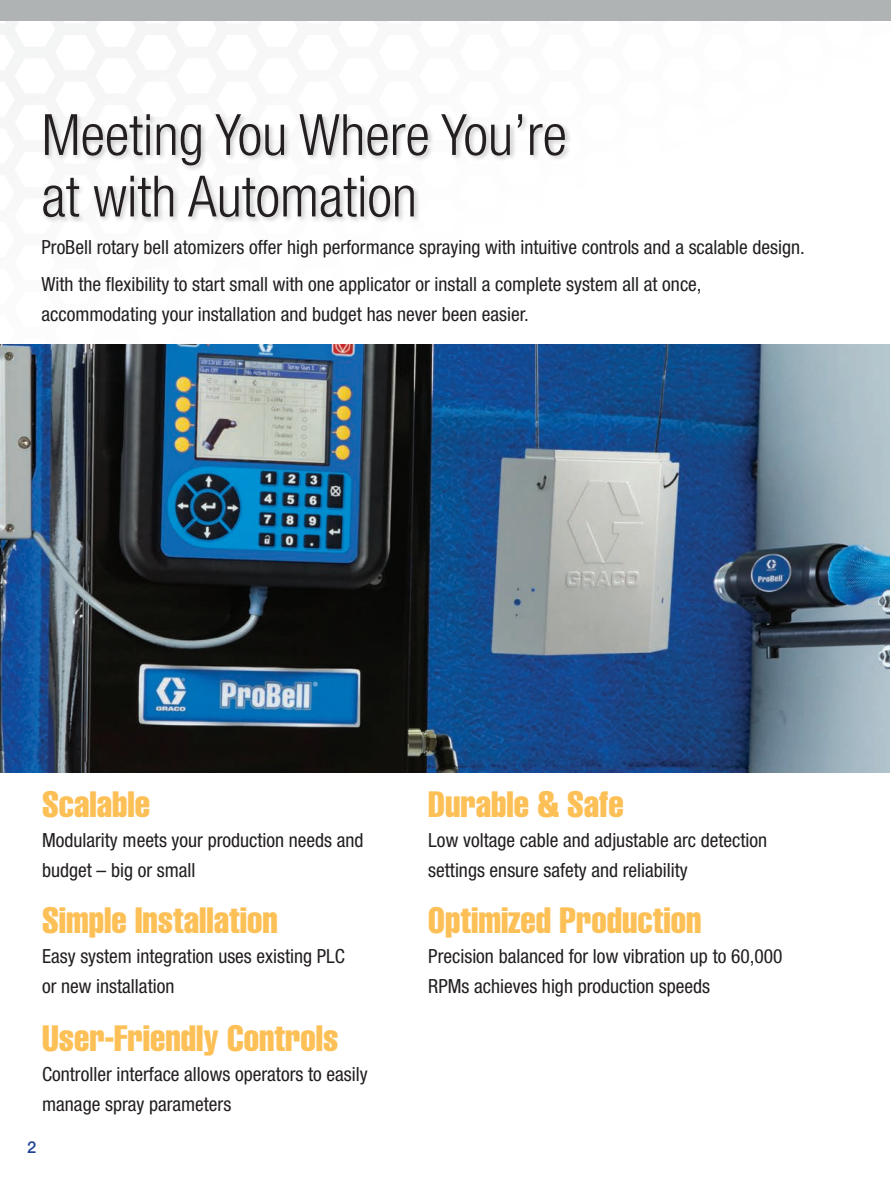
<style>
.page{position:relative;width:891px;height:1188px;background:#fff}
.page>*{position:absolute;margin:0;border:0;box-sizing:border-box;transform-origin:0 0}
.t1{font:300 condensed 57px/61.5px "Helvetica Neue LT Std";color:#231f20}
.t2{font:36px "Helvetica LT Std Comp";color:#fdc056}
.t3{font:condensed 19.5px/30px "Helvetica Neue LT Std";color:#231f20}
.t4{font:500 16.5px "Helvetica Neue LT Std";color:#1f429a}
</style>
<div class="page">
<img style="left:0;top:20px;width:891px;height:325px">
<div style="left:0;top:0;width:891px;height:20px;background:#afb3b3"></div>
<img style="left:0;top:345px;width:890px;height:427px">
<div style="left:41px;top:112px;width:531px;height:112px;background:#231f20;opacity:.25"></div>
<h1 class="t1" style="left:42px;top:104px;width:527px">Meeting You Where You’re at with Automation</h1>
<p class="t3" style="left:42px;top:229px;width:765px;line-height:36.8px">ProBell rotary bell atomizers offer high performance spraying with intuitive controls and a scalable design.<br>With the flexibility to start small with one applicator or install a complete system all at once,</p>
<p class="t3" style="left:42px;top:299px;width:489px">accommodating your installation and budget has never been easier.</p>
<h2 class="t2" style="left:42px;top:782px;width:110px">Scalable</h2>
<p class="t3" style="left:42px;top:825px;width:323px">Modularity meets your production needs and budget – big or small</p>
<h2 class="t2" style="left:42px;top:897px;width:237px">Simple Installation</h2>
<p class="t3" style="left:42px;top:941px;width:304px">Easy system integration uses existing PLC or new installation</p>
<h2 class="t2" style="left:42px;top:1015px;width:298px">User-Friendly Controls</h2>
<p class="t3" style="left:42px;top:1059px;width:327px">Controller interface allows operators to easily manage spray parameters</p>
<p class="t4" style="left:27px;top:1137px;width:11px">2</p>
<h2 class="t2" style="left:428px;top:782px;width:197px">Durable &amp; Safe</h2>
<p class="t3" style="left:428px;top:825px;width:340px">Low voltage cable and adjustable arc detection settings ensure safety and reliability</p>
<h2 class="t2" style="left:428px;top:897px;width:275px">Optimized Production</h2>
<p class="t3" style="left:428px;top:941px;width:356px">Precision balanced for low vibration up to 60,000<br>RPMs achieves high production speeds</p>
</div>
